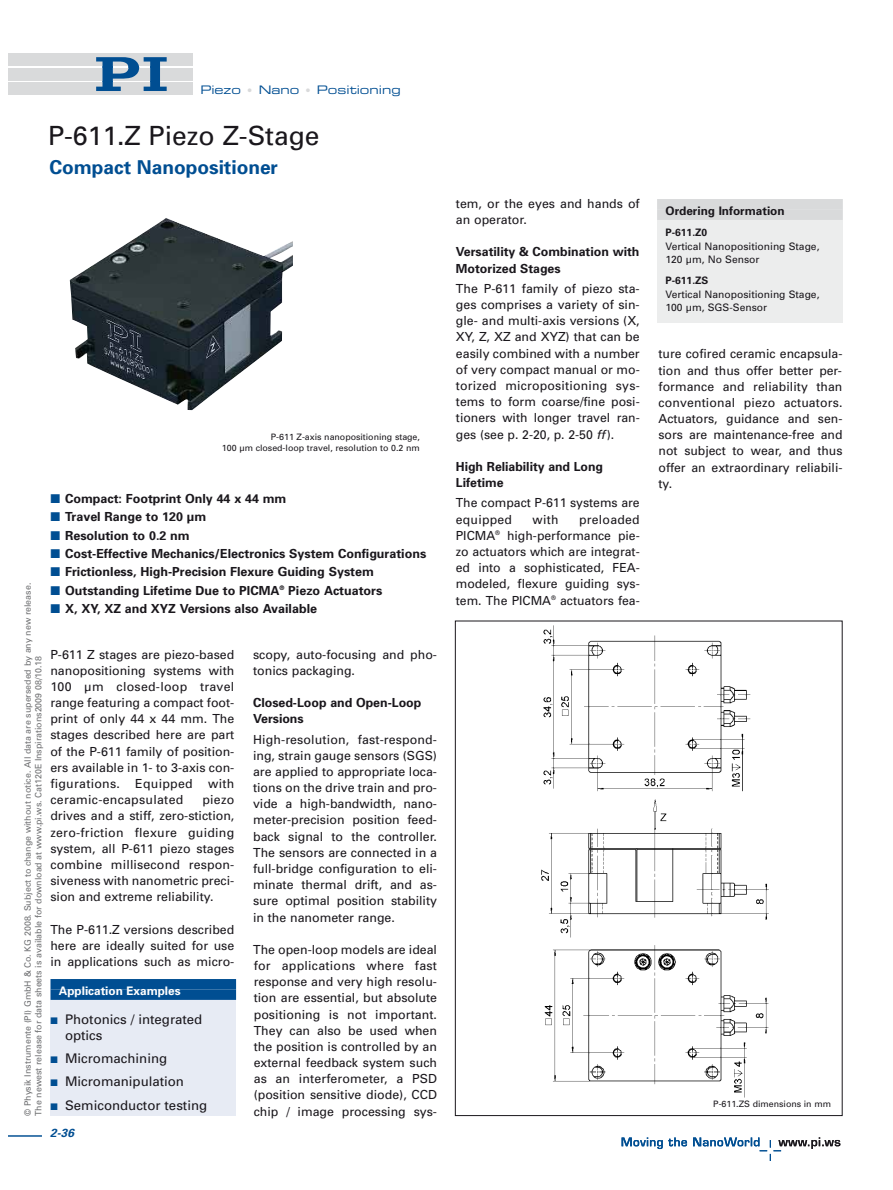
<style>
.page{position:relative;width:893px;height:1190px;background:#fff}
.page>*{position:absolute;margin:0;border:0;box-sizing:border-box;transform-origin:0 0}
.t1{font:26.4px "Univers";color:#1a171c}
.t2{font:700 19.05px "Univers";color:#004e92}
.t3{font:13.2px/15.6px "Univers";color:#1a171c}
.t4{font:12.45px/16.2px "Univers";color:#1a171c;text-align:justify}
.t5{font:700 12.45px/16.2px "Univers";color:#1a171c}
.t6{font:11.7px "Eurostile Extended Two";color:#004e92}
.t7{font:700 11.7px "Univers";color:#1a171c}
.t8{font:700 11.7px "Univers";color:#fff}
.t9{font:italic 700 11.7px "Univers";color:#004e92}
.t10{font:10.35px/13.2px "Univers";color:#1a171c}
.t11{font:700 10.35px "Univers";color:#1a171c}
.t12{font:8.85px/10.6px "Univers";color:#6f7072}
.t13{font:8.85px/11.7px "Univers";color:#1a171c;text-align:right}
.s1{font-size:10.35px;color:#d9dadb}
.s2{font-family:"European Pi Three";font-weight:400;font-size:14.7px;color:#004e92}
.s3{font-family:"European Pi Three";font-size:10.95px;color:#004e92}
.s4{font-style:italic}
</style>
<div class="page">
<hr style="left:9px;top:1135px;width:33px;height:1px;background:#004e92">
<div style="left:71px;top:53px;width:121px;height:13px;background:#d9dadb"></div>
<div style="left:71px;top:68px;width:121px;height:12px;background:#d9dadb"></div>
<div style="left:71px;top:83px;width:121px;height:12px;background:#d9dadb"></div>
<svg style="left:96px;top:57px;width:71px;height:34px"></svg>
<div style="left:9px;top:53px;width:84px;height:13px;background:#d9dadb"></div>
<div style="left:9px;top:68px;width:84px;height:12px;background:#d9dadb"></div>
<div style="left:9px;top:83px;width:84px;height:12px;background:#d9dadb"></div>
<svg style="left:621px;top:1137px;width:219px;height:23px"></svg>
<div style="left:657px;top:199px;width:185px;height:124px;background:#eceded"></div>
<div style="left:657px;top:199px;width:185px;height:10px;background:#d9dadb"></div>
<div style="left:657px;top:209px;width:185px;height:11px;background:#d9dadb"></div>
<img style="left:541px;top:625px;width:228px;height:473px">
<div style="left:51px;top:979px;width:185px;height:136px;background:#e7ebf4"></div>
<div style="left:51px;top:979px;width:185px;height:10px;background:#004e92"></div>
<div style="left:51px;top:989px;width:185px;height:10px;background:#004e92"></div>
<img style="left:70px;top:218px;width:223px;height:192px">
<p class="t6" style="left:200px;top:86px;width:202px">Piezo <span class="s1">•</span> Nano <span class="s1">•</span> Positioning</p>
<h1 class="t1" style="left:48px;top:126px;width:273px">P-611.Z Piezo Z-Stage</h1>
<h2 class="t2" style="left:49px;top:160px;width:230px">Compact Nanopositioner</h2>
<p class="t13" style="left:222px;top:431px;width:199px">P-611 Z-axis nanopositioning stage,<br>100 µm closed-loop travel, resolution to 0.2 nm</p>
<p class="t5" style="left:51px;top:491px;width:237px"><span class="s2">-</span> Compact: Footprint Only 44 x 44 mm</p>
<p class="t5" style="left:51px;top:510px;width:157px"><span class="s2">-</span> Travel Range to 120 µm</p>
<p class="t5" style="left:51px;top:528px;width:141px"><span class="s2">-</span> Resolution to 0.2 nm</p>
<p class="t5" style="left:51px;top:546px;width:377px"><span class="s2">-</span> Cost-Effective Mechanics/Electronics System Configurations</p>
<p class="t5" style="left:51px;top:565px;width:325px"><span class="s2">-</span> Frictionless, High-Precision Flexure Guiding System</p>
<p class="t5" style="left:51px;top:583px;width:333px"><span class="s2">-</span> Outstanding Lifetime Due to PICMA<sup>®</sup> Piezo Actuators</p>
<p class="t5" style="left:51px;top:602px;width:268px"><span class="s2">-</span> X, XY, XZ and XYZ Versions also Available</p>
<p class="t12" style="left:23px;top:1115px;width:534px;rotate:-90deg">© Physik Instrumente (PI) GmbH &amp; Co. KG 2008. Subject to change without notice. All data are superseded by any new release.<br>The newest release for data sheets is available for download at www.pi.ws. Cat120E Inspirations2009 08/10.18</p>
<p class="t4" style="left:253px;top:647px;width:185px">s copy, auto-focusing and pho&shy;to nics packaging.</p>
<p class="t5" style="left:253px;top:695px;width:170px">Closed-Loop and Open-Loop<br>Versions</p>
<p class="t4" style="left:253px;top:732px;width:185px">High-resolution, fast-respond&shy;ing, strain gauge sensors (SGS) are applied to appropriate loca&shy;tions on the drive train and pro&shy;vide a high-bandwidth, nano - meter-precision position feed&shy;back signal to the controller.<br>The sensors are connected in a full-bridge configuration to eli - minate thermal drift, and as - sure optimal position stability in the nanometer range.</p>
<p class="t4" style="left:253px;top:942px;width:185px">The open-loop models are ideal for applications where fast response and very high resolu&shy;tion are essential, but absolute positioning is not important.<br>They can also be used when the position is controlled by an external feedback system such as an interferometer, a PSD (position sensitive diode), CCD chip / image processing sys-</p>
<p class="t4" style="left:50px;top:647px;width:185px">P-611 Z stages are piezo-based nanopositioning systems with 100 µm closed-loop travel range featuring a compact foot&shy;print of only 44 x 44 mm. The stages described here are part of the P-611 family of position&shy;ers available in 1- to 3-axis con&shy;figurations. Equipped with ceramic-encapsulated</p>
<p class="t4" style="left:50px;top:792px;width:185px;text-indent:152px">piezo drives and a stiff, zero-stiction, zero-friction flexure guiding system, all P-611 piezo stages combine millisecond respon&shy;siveness with nanometric pre ci&shy;sion and extreme reliability.</p>
<p class="t4" style="left:50px;top:922px;width:185px">The P-611.Z versions described here are ideally suited for use in applications such as micro -</p>
<p class="t8" style="left:59px;top:986px;width:123px">Application Examples</p>
<p class="t3" style="left:65px;top:1012px;width:139px;text-indent:-15px"><span class="s3">-</span> Photonics / integrated optics</p>
<p class="t3" style="left:51px;top:1051px;width:118px"><span class="s3">-</span> Micromachining</p>
<p class="t3" style="left:51px;top:1075px;width:135px"><span class="s3">-</span> Micromanipulation</p>
<p class="t3" style="left:51px;top:1098px;width:158px"><span class="s3">-</span> Semiconductor testing</p>
<p class="t9" style="left:50px;top:1128px;width:27px">2-36</p>
<p class="t4" style="left:456px;top:196px;width:185px">tem, or the eyes and hands of an operator.</p>
<p class="t5" style="left:456px;top:245px;width:185px">Versatility &amp; Combination with<br>Motorized Stages</p>
<p class="t4" style="left:456px;top:281px;width:185px">The P-611 family of piezo sta - ges comprises a variety of sin&shy;gle- and multi-axis versions (X, XY, Z, XZ and XYZ) that can be easily combined with a number of very compact manual or mo - torized micropositioning sys&shy;tems to form coarse/fine posi&shy;tioners with longer travel ran - ges (see p. 2-20, p. 2-50 <span class="s4">ff</span> ).</p>
<p class="t5" style="left:456px;top:459px;width:149px">High Reliability and Long<br>Lifetime</p>
<p class="t4" style="left:456px;top:496px;width:185px">The compact P-611 systems are equipped</p>
<p class="t4" style="left:456px;top:512px;width:185px;text-indent:123px">preloaded PICMA<sup>®</sup> high-performance pie - zo actuators which are integrat&shy;ed into a sophisticated, FEA&shy;modeled, flexure guiding sys&shy;tem. The PICMA<sup>®</sup> actuators fea-</p>
<p class="t4" style="left:532px;top:512px;width:27px">with</p>
<p class="t7" style="left:665px;top:206px;width:121px">Ordering Information</p>
<p class="t11" style="left:665px;top:229px;width:43px">P-611.Z0</p>
<p class="t10" style="left:665px;top:240px;width:155px">Vertical Nanopositioning Stage,<br>120 µm, No Sensor</p>
<p class="t11" style="left:665px;top:277px;width:44px">P-611.ZS</p>
<p class="t10" style="left:665px;top:288px;width:155px">Vertical Nanopositioning Stage,<br>100 µm, SGS-Sensor</p>
<p class="t4" style="left:658px;top:347px;width:185px">ture cofired ceramic encapsula&shy;tion and thus offer better per&shy;for mance and reliability than conventional piezo actuators.<br>Act uators, guidance and sen&shy;sors are maintenance-free and not subject to wear, and thus offer an extraordinary reliabili&shy;ty.</p>
<p class="t13" style="left:713px;top:1098px;width:119px">P-611.ZS dimensions in mm</p>
</div>
